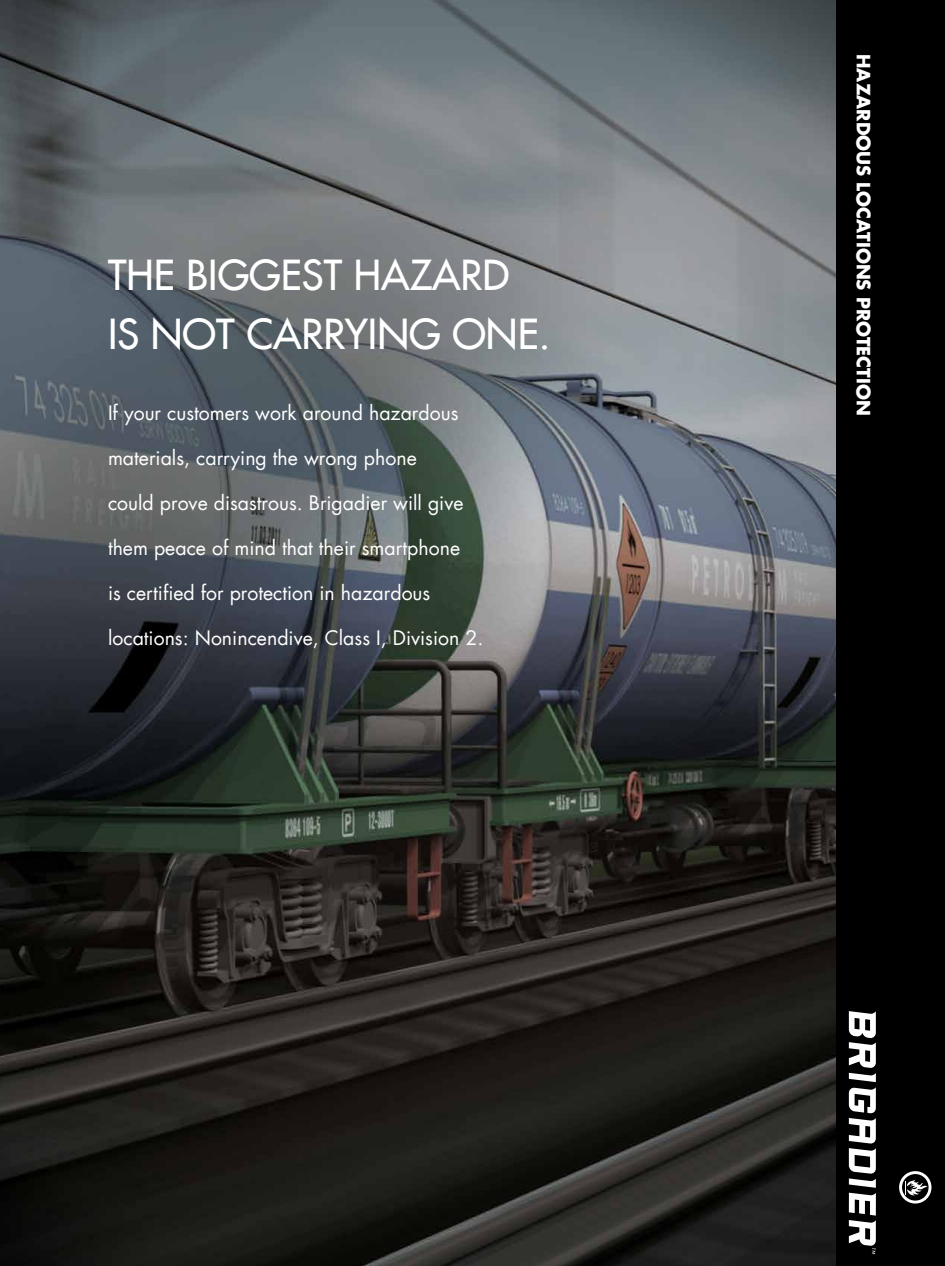
<style>
.page{position:relative;width:945px;height:1266px;background:#fff}
.page>*{position:absolute;margin:0;border:0;box-sizing:border-box;transform-origin:0 0}
.t1{font:40.5px/58.5px "Futura LT";color:#fff}
.t2{font:19.5px "Futura LT";color:#fff}
.t3{font:700 18px "Futura LT";color:#fff}
</style>
<div class="page">
<img style="left:0;top:0;width:836px;height:1266px">
<div style="left:836px;top:0;width:109px;height:1266px;background:#000"></div>
<svg style="left:849px;top:1011px;width:27px;height:243px"></svg>
<svg style="left:899px;top:1171px;width:33px;height:32px"></svg>
<h1 class="t1" style="left:108px;top:245px;width:444px">THE BIGGEST HAZARD<br>IS NOT CARRYING ONE.</h1>
<p class="t2" style="left:108px;top:400px;width:352px">If your customers work around hazardous</p>
<p class="t2" style="left:108px;top:445px;width:310px">materials, carrying the wrong phone</p>
<p class="t2" style="left:108px;top:490px;width:357px">could prove disastrous. Brigadier will give</p>
<p class="t2" style="left:108px;top:535px;width:354px">them peace of mind that their smartphone</p>
<p class="t2" style="left:108px;top:580px;width:324px">is certified for protection in hazardous</p>
<p class="t2" style="left:108px;top:625px;width:377px">locations: Nonincendive, Class I, Division 2.</p>
<p class="t3" style="left:875px;top:54px;width:363px;rotate:90deg">HAZARDOUS LOCATIONS PROTECTION</p>
</div>
